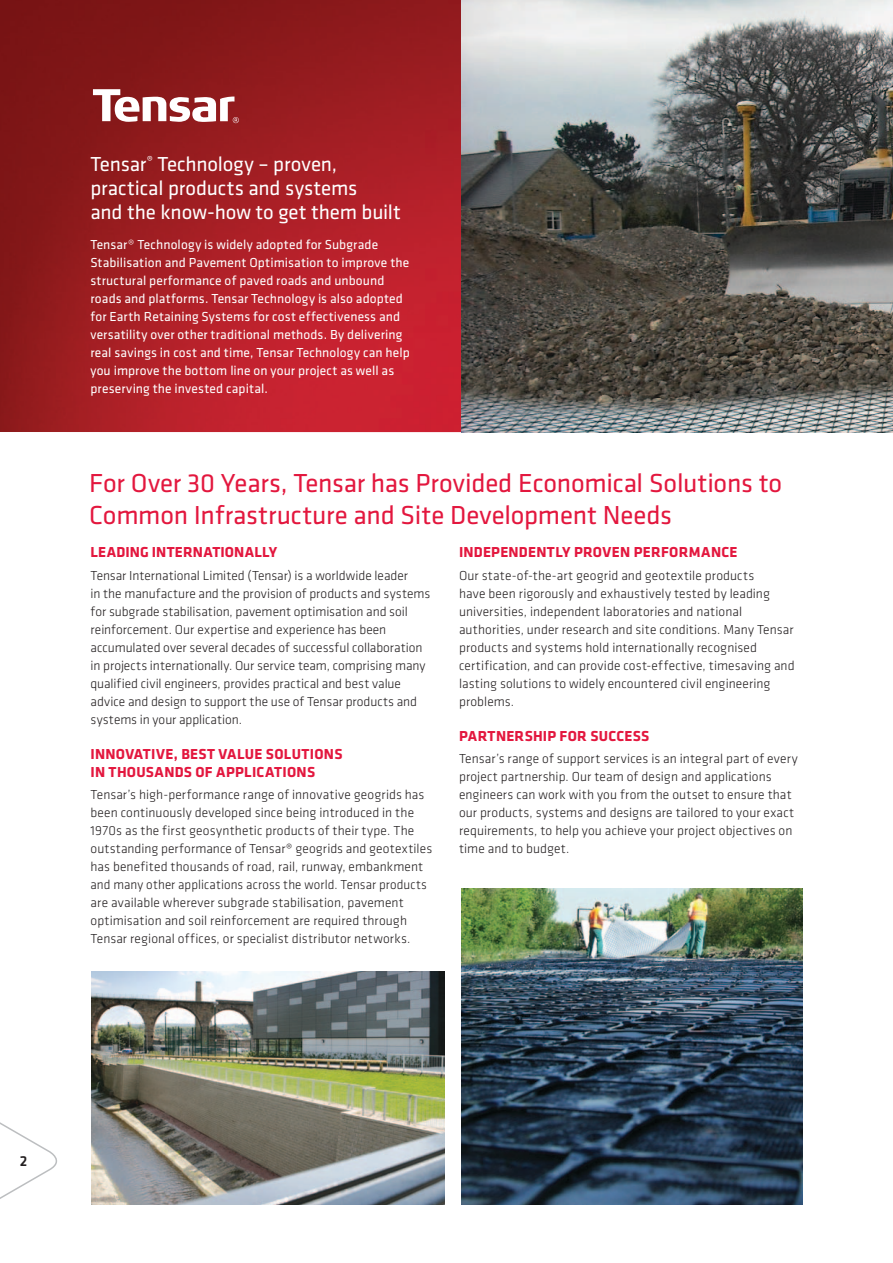
<style>
.page{position:relative;width:893px;height:1263px;background:#fff}
.page>*{position:absolute;margin:0;border:0;box-sizing:border-box;transform-origin:0 0}
.t1{font:27px/32.4px "Klavika";color:#e3173e}
.t2{font:21px/24px "Klavika";letter-spacing:-.01em;color:#fff}
.t3{font:700 15px/18px "Klavika";letter-spacing:.015em;color:#e3173e}
.t4{font:500 15px "Klavika";color:#231f20}
.t5{font:300 13.5px/18px "Klavika";letter-spacing:.005em;color:#231f20}
.t6{font:13.5px/18px "Klavika";letter-spacing:.02em;color:#fff}
.s1{font-weight:300}
</style>
<div class="page">
<img style="left:0;top:0;width:462px;height:432px">
<img style="left:462px;top:0;width:431px;height:432px">
<img style="left:92px;top:972px;width:353px;height:232px">
<img style="left:462px;top:888px;width:340px;height:316px">
<svg style="left:93px;top:89px;width:146px;height:34px"></svg>
<svg style="left:0;top:1122px;width:57px;height:77px"></svg>
<h2 class="t2" style="left:90px;top:151px;width:312px">Tensar<sup>®</sup> Technology – proven, practical products and systems<br>and the know-how to get them built</h2>
<p class="t6" style="left:90px;top:235px;width:321px">Tensar<span class="s1">®</span> Technology is widely adopted for Subgrade Stabilisation and Pavement Optimisation to improve the structural performance of paved roads and unbound roads and platforms. Tensar Technology is also adopted for Earth Retaining Systems for cost effectiveness and versatility over other traditional methods. By delivering real savings in cost and time, Tensar Technology can help you improve the bottom line on your project as well as preserving the invested capital.</p>
<h1 class="t1" style="left:89px;top:466px;width:695px">For Over 30 Years, Tensar has Provided Economical Solutions to<br>Common I nfrastructure and Site Development Needs</h1>
<p class="t3" style="left:459px;top:543px;width:280px">INDEPENDENTLY PROVEN PERFORMANCE</p>
<p class="t5" style="left:459px;top:566px;width:337px">Our state-of-the-art geogrid and geotextile products<br>have been rigorously and exhaustively tested by leading universities, independent laboratories and national authorities, under research and site conditions. Many Tensar products and systems hold internationally recognised certification, and can provide cost-effective, timesaving and lasting solutions to widely encountered civil engineering problems.</p>
<p class="t3" style="left:459px;top:726px;width:192px">PARTNERSHIP FOR SUCCESS</p>
<p class="t5" style="left:459px;top:749px;width:340px">Tensar’s range of support services is an integral part of every project partnership. Our team of design and applications engineers can work with you from the outset to ensure that our products, systems and designs are tailored to your exact requirements, to help you achieve your project objectives on time and to budget.</p>
<p class="t3" style="left:91px;top:543px;width:188px">LEADING INTERNATIONALLY</p>
<p class="t5" style="left:91px;top:566px;width:341px">Tensar International Limited (Tensar) is a worldwide leader<br>in the manufacture and the provision of products and systems for subgrade stabilisation, pavement optimisation and soil reinforcement. Our expertise and experience has been accumulated over several decades of successful collaboration in projects internationally. Our service team, comprising many qualified civil engineers, provides practical and best value advice and design to support the use of Tensar products and systems in your application.</p>
<p class="t3" style="left:91px;top:744px;width:253px">INNOVATIVE, BEST VALUE SOLUTIONS<br>IN THOUSANDS OF APPLICATIONS</p>
<p class="t5" style="left:91px;top:785px;width:343px">Tensar’s high-performance range of innovative geogrids has been continuously developed since being introduced in the 1970s as the first geosynthetic products of their type. The outstanding performance of Tensar® geogrids and geotextiles has benefited thousands of road, rail, runway, embankment and many other applications across the world. Tensar products are available wherever subgrade stabilisation, pavement optimisation and soil reinforcement are required through Tensar regional offices, or specialist distributor networks.</p>
<p class="t4" style="left:20px;top:1151px;width:9px">2</p>
</div>
